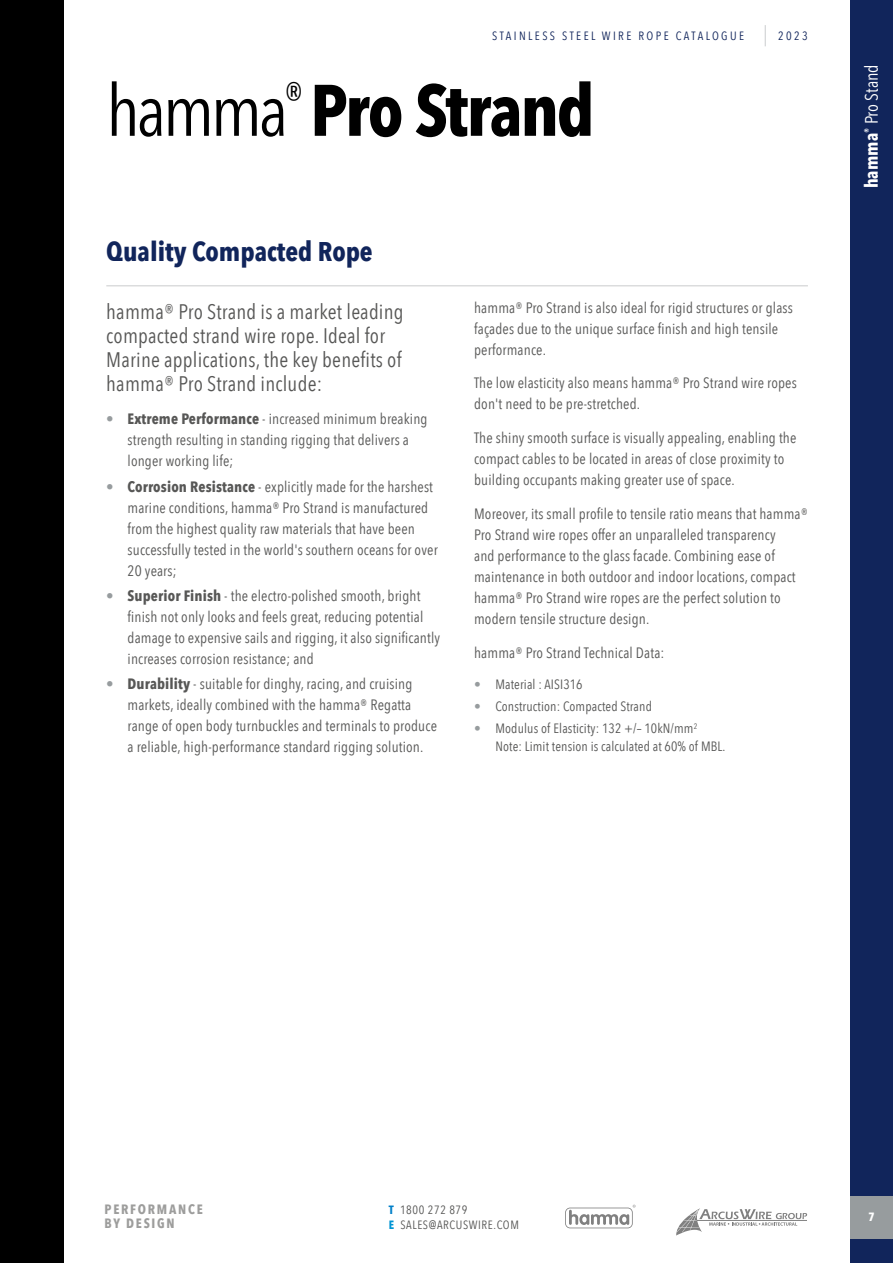
<style>
.page{position:relative;width:893px;height:1263px;background:#fff}
.page>*{position:absolute;margin:0;border:0;box-sizing:border-box;transform-origin:0 0}
.t1{font:700 72px "Avenir Next Condensed";letter-spacing:-.03em;color:#000}
.t2{font:700 27px "Avenir Next Condensed";color:#11255b}
.t3{font:21px/24px "Avenir Next Condensed";letter-spacing:.01em;color:#575756}
.t4{font:18px "Avenir Next Condensed";letter-spacing:-.005em;color:#fff}
.t5{font:15px/21px "Avenir Next Condensed";letter-spacing:.01em;color:#575756}
.t6{font:13.5px/18px "Avenir Next Condensed";letter-spacing:.01em;color:#575756}
.t7{font:700 13.5px/13.5px "Avenir Next Condensed";letter-spacing:.13em;color:#9d9d9c}
.t8{font:12px "Avenir Next Condensed";letter-spacing:.2em;color:#11255b}
.t9{font:12px/15px "Avenir Next Condensed";letter-spacing:.05em;color:#575756}
.t10{font:700 12px "Avenir Next Condensed";color:#fff}
.s1{font-weight:400}
.s2{color:#979c9e}
.s3{font-weight:700}
.s4{font-weight:700;color:#007fc8}
.s5{font-weight:700;color:#0095d4}
</style>
<div class="page">
<div style="left:0;top:0;width:64px;height:1263px;background:#000"></div>
<svg style="left:765px;top:25px;width:1px;height:21px"></svg>
<svg style="left:565px;top:1205px;width:70px;height:23px"></svg>
<svg style="left:676px;top:1208px;width:131px;height:27px"></svg>
<div style="left:850px;top:0;width:43px;height:1263px;background:#11255b"></div>
<div style="left:850px;top:1196px;width:43px;height:43px;background:#979c9e"></div>
<hr style="left:106px;top:285px;width:702px;height:1px;background:#cacbcc">
<p class="t8" style="left:492px;top:26px;width:253px">STAINLESS STEEL WIRE ROPE CATALOGUE</p>
<p class="t8" style="left:778px;top:26px;width:31px">2023</p>
<h1 class="t1" style="left:106px;top:66px;width:490px"><span class="s1">hamma</span><sup>®</sup> Pro Strand</h1>
<h2 class="t2" style="left:106px;top:235px;width:268px">Quality Compacted Rope</h2>
<h3 class="t3" style="left:106px;top:298px;width:299px">hamma® Pro Strand is a market leading compacted strand wire rope. Ideal for Marine applications, the key benefits of hamma® Pro Strand include:</h3>
<p class="t5" style="left:128px;top:408px;width:302px;text-indent:-21px"><span class="s2">•</span> <span class="s3">Extreme Performance</span> - increased minimum breaking strength resulting in standing rigging that delivers a longer working life;</p>
<p class="t5" style="left:128px;top:475px;width:312px;text-indent:-21px"><span class="s2">•</span> <span class="s3">Corrosion Resistance</span> - explicitly made for the harshest marine conditions, hamma® Pro Strand is manufactured from the highest quality raw materials that have been successfully tested in the world's southern oceans for over 20 years;</p>
<p class="t5" style="left:128px;top:584px;width:314px;text-indent:-21px"><span class="s2">•</span> <span class="s3">Superior Finish</span> - the electro-polished smooth, bright finish not only looks and feels great, reducing potential damage to expensive sails and rigging, it also significantly increases corrosion resistance; and</p>
<p class="t5" style="left:128px;top:673px;width:311px;text-indent:-21px"><span class="s2">•</span> <span class="s3">Durability</span> - suitable for dinghy, racing, and cruising markets, ideally combined with the hamma® Regatta range of open body turnbuckles and terminals to produce a reliable, high-performance standard rigging solution.</p>
<p class="t5" style="left:474px;top:296px;width:320px">hamma® Pro Strand is also ideal for rigid structures or glass façades due to the unique surface finish and high tensile performance.</p>
<p class="t5" style="left:474px;top:372px;width:324px">The low elasticity also means hamma® Pro Strand wire ropes don't need to be pre-stretched.</p>
<p class="t5" style="left:474px;top:427px;width:324px">The shiny smooth surface is visually appealing, enabling the compact cables to be located in areas of close proximity to building occupants making greater use of space.</p>
<p class="t5" style="left:474px;top:502px;width:335px">Moreover, its small profile to tensile ratio means that hamma® Pro Strand wire ropes offer an unparalleled transparency<br>and performance to the glass facade. Combining ease of maintenance in both outdoor and indoor locations, compact hamma® Pro Strand wire ropes are the perfect solution to modern tensile structure design.</p>
<p class="t5" style="left:474px;top:641px;width:192px">hamma® Pro Strand Technical Data:</p>
<p class="t6" style="left:474px;top:674px;width:110px"><span class="s2">•</span> Material : AISI316</p>
<p class="t6" style="left:474px;top:696px;width:179px"><span class="s2">•</span> Construction: Compacted Strand</p>
<p class="t6" style="left:495px;top:719px;width:232px;text-indent:-21px"><span class="s2">•</span> Modulus of Elasticity: 132 +/– 10kN/mm<sup>2<br></sup>Note: Limit tension is calculated at 60% of MBL.</p>
<p class="t4" style="left:856px;top:188px;width:125px;rotate:-90deg"><span class="s3">hamma</span><sup>®</sup> Pro Stand</p>
<p class="t7" style="left:105px;top:1202px;width:100px">PERFORMANCE<br>BY DESIGN</p>
<p class="t10" style="left:869px;top:1209px;width:8px">7</p>
<p class="t9" style="left:389px;top:1201px;width:132px"><span class="s4">T</span> 1800 272 879<br><span class="s5">E</span> SALES@ARCUSWIRE.COM</p>
</div>
